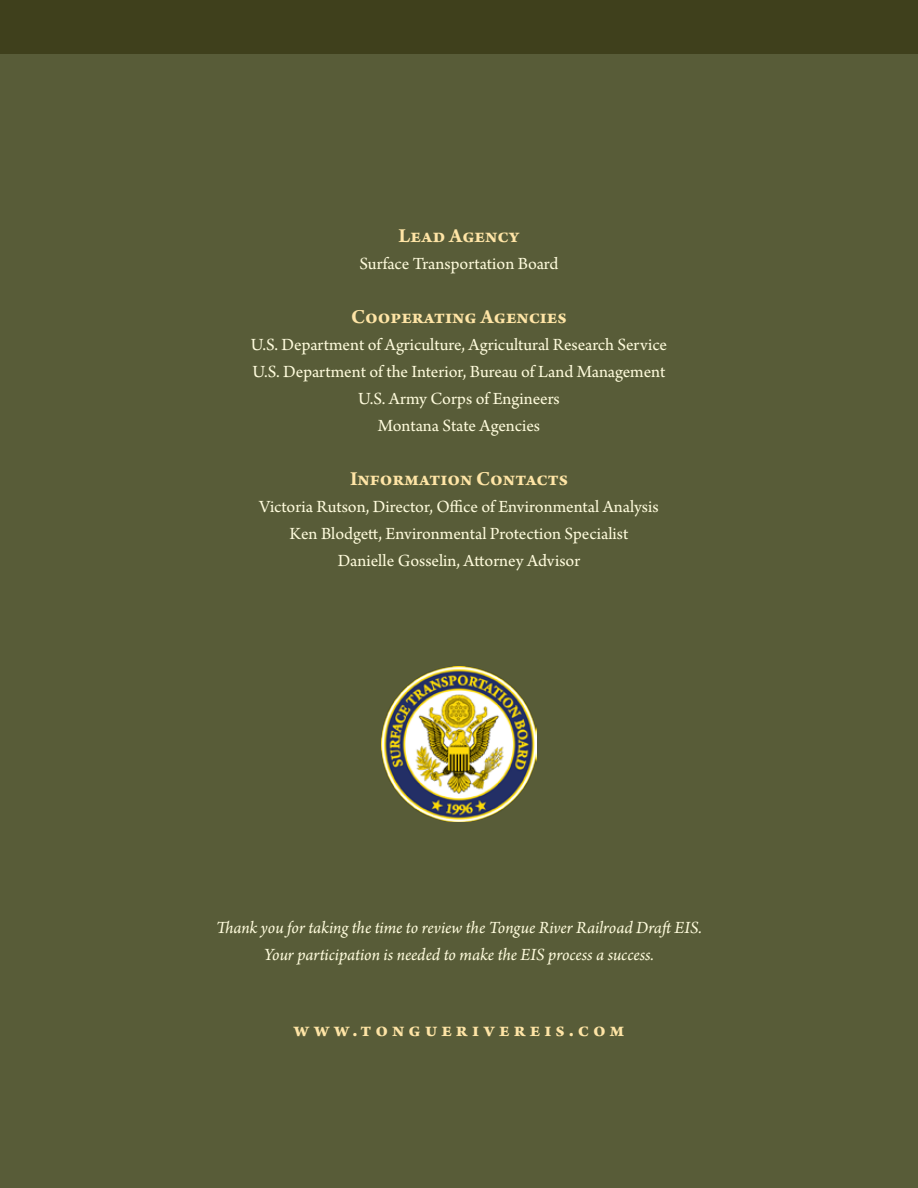
<style>
.page{position:relative;width:918px;height:1188px;background:#585c38}
.page>*{position:absolute;margin:0;border:0;box-sizing:border-box;transform-origin:0 0}
.t1{font:700 21px "Arno Pro";color:#ffe5a6}
.t2{font:700 21px "Arno Pro";letter-spacing:.195em;color:#ffe5a6}
.t3{font:18px/27px "Arno Pro";color:#fffcdd;text-align:center}
.t4{font:italic 18px/27px "Arno Pro";letter-spacing:-.005em;color:#fffcdd;text-align:center}
</style>
<div class="page">
<div style="left:0;top:0;width:918px;height:54px;background:#3f401c"></div>
<img style="left:381px;top:666px;width:156px;height:156px">
<p class="t1" style="left:399px;top:224px;width:122px">Lead Agency</p>
<p class="t3" style="left:359px;top:251px;width:201px">Surface Transportation Board</p>
<p class="t1" style="left:351px;top:305px;width:217px">Cooperating Agencies</p>
<p class="t3" style="left:251px;top:332px;width:418px">U.S. Department of Agriculture, Agricultural Research Service U.S. Department of the Interior, Bureau of Land Management U.S. Army Corps of Engineers<br>Montana State Agencies</p>
<p class="t1" style="left:350px;top:467px;width:219px">Information Contacts</p>
<p class="t3" style="left:259px;top:494px;width:401px">Victoria Rutson, Director, Office of Environmental Analysis<br>Ken Blodgett, Environmental Protection Specialist<br>Danielle Gosselin, Attorney Advisor</p>
<p class="t4" style="left:216px;top:915px;width:487px">Thank you for taking the time to review the Tongue River Railroad Draft EIS.<br>Your participation is needed to make the EIS process a success.</p>
<p class="t2" style="left:294px;top:1017px;width:332px">www.tonguerivereis.com</p>
</div>
